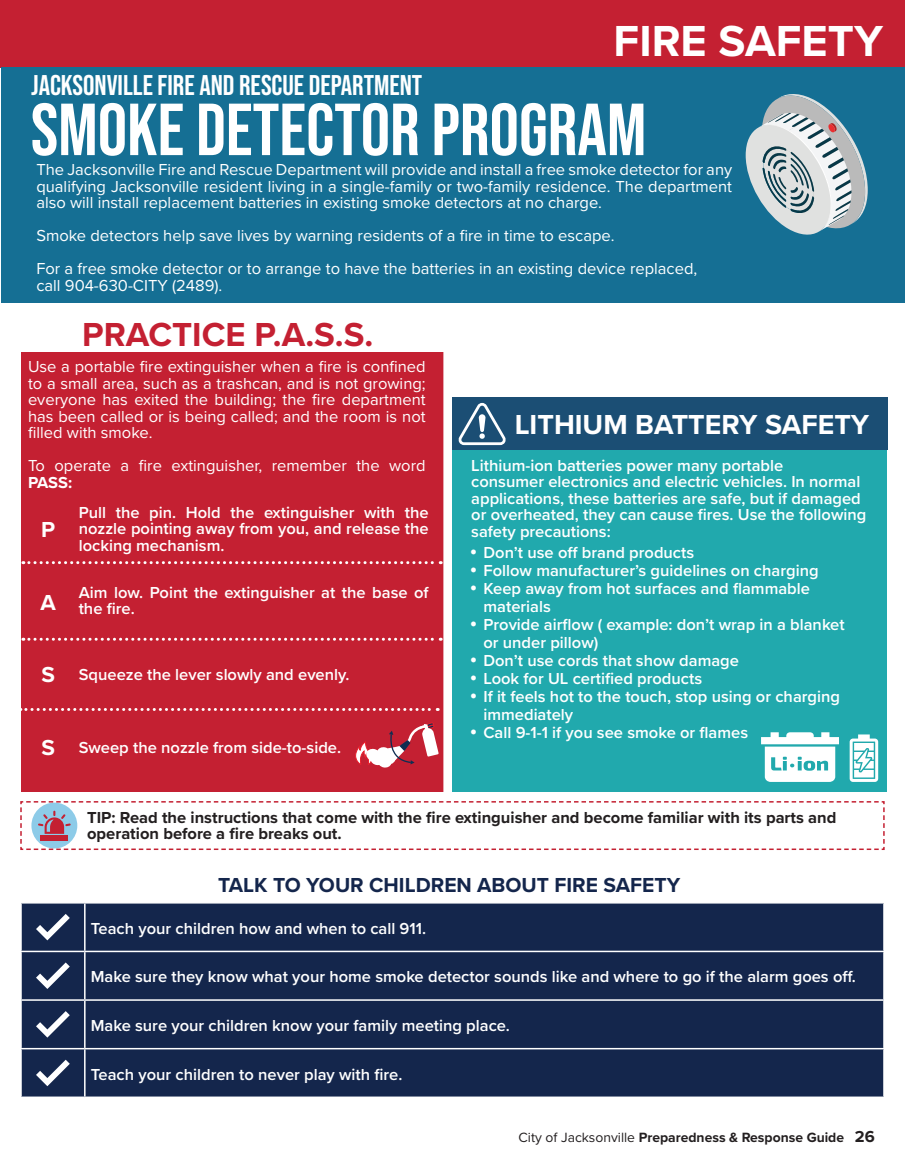
<style>
.page{position:relative;width:905px;height:1175px;background:#fff}
.page>*{position:absolute;margin:0;border:0;box-sizing:border-box;transform-origin:0 0}
.t1{font:73.5px "Bebas Neue";color:#fff}
.t2{font:700 45px "Proxima Nova";color:#fff}
.t3{font:700 34.5px "Proxima Nova";color:#c42032}
.t4{font:28.5px "Bebas Neue";color:#fff}
.t5{font:700 28.5px "Proxima Nova";color:#fff}
.t6{font:700 22.5px "Proxima Nova";color:#fff}
.t7{font:700 21px "Proxima Nova";color:#14264c}
.t8{font:600 16.5px/18px "Proxima Nova";color:#fff}
.t9{font:16.5px/16.5px "Proxima Nova";color:#fff;text-align:justify}
.t10{font:700 16.5px/16.5px "Proxima Nova";color:#231f20}
.t11{font:700 16.5px "Proxima Nova";color:#fff}
.t12{font:700 13.95px "Proxima Nova";color:#231f20}
.s1{font-weight:700;font-size:22.5px}
.s2{font-weight:400}
.s3{font-size:16.5px}
</style>
<div class="page">
<div style="left:21px;top:352px;width:425px;height:439px;background:#c42032"></div>
<div style="left:0;top:0;width:904px;height:67px;background:#c42032"></div>
<div style="left:2px;top:67px;width:902px;height:235px;background:#156f94"></div>
<svg style="left:745px;top:94px;width:122px;height:141px"></svg>
<hr style="left:443px;top:346px;width:3px;height:451px;background:#fff">
<svg style="left:23px;top:561px;width:418px;height:3px"></svg>
<svg style="left:23px;top:637px;width:418px;height:3px"></svg>
<svg style="left:21px;top:708px;width:417px;height:3px"></svg>
<svg style="left:20px;top:801px;width:865px;height:49px"></svg>
<div style="left:22px;top:903px;width:861px;height:193px;background:#14264c"></div>
<hr style="left:84px;top:903px;width:2px;height:47px;background:#fff">
<hr style="left:20px;top:950px;width:65px;height:2px;background:#fff">
<hr style="left:85px;top:950px;width:799px;height:2px;background:#fff">
<hr style="left:84px;top:952px;width:2px;height:47px;background:#fff">
<hr style="left:20px;top:999px;width:65px;height:1px;background:#fff">
<hr style="left:85px;top:999px;width:799px;height:1px;background:#fff">
<hr style="left:84px;top:1000px;width:2px;height:47px;background:#fff">
<hr style="left:20px;top:1047px;width:65px;height:2px;background:#fff">
<hr style="left:85px;top:1047px;width:799px;height:2px;background:#fff">
<hr style="left:84px;top:1049px;width:2px;height:47px;background:#fff">
<svg style="left:36px;top:913px;width:34px;height:27px"></svg>
<svg style="left:36px;top:962px;width:34px;height:27px"></svg>
<svg style="left:36px;top:1011px;width:34px;height:26px"></svg>
<svg style="left:36px;top:1059px;width:34px;height:27px"></svg>
<div style="left:452px;top:398px;width:434px;height:393px;background:#21a9ad"></div>
<div style="left:452px;top:397px;width:435px;height:53px;background:#1b4e74"></div>
<svg style="left:458px;top:403px;width:48px;height:42px"></svg>
<svg style="left:849px;top:734px;width:29px;height:48px"></svg>
<svg style="left:761px;top:732px;width:78px;height:50px"></svg>
<svg style="left:355px;top:722px;width:83px;height:46px"></svg>
<h2 class="t2" style="left:613px;top:7px;width:271px">FIRE SAFETY</h2>
<h3 class="t4" style="left:31px;top:69px;width:392px">JACKSONVILLE FIRE AND RESCUE DEPARTMENT</h3>
<h1 class="t1" style="left:31px;top:88px;width:617px">SMOKE DETECTOR PROGRAM</h1>
<p class="t9" style="left:36px;top:161px;width:697px">The Jacksonville Fire and Rescue Department will provide and install a free smoke detector for any qualifying Jacksonville resident living in a single-family or two-family residence. The department also will install replacement batteries in existing smoke detectors at no charge.</p>
<p class="t9" style="left:36px;top:219px;width:662px;line-height:33px">Smoke detectors help save lives by warning residents of a fire in time to escape.<br>For a free smoke detector or to arrange to have the batteries in an existing device replaced,</p>
<p class="t9" style="left:36px;top:276px;width:187px">call 904-630-CITY (2489).</p>
<h3 class="t3" style="left:82px;top:309px;width:292px">PRACTICE P.A.S.S.</h3>
<p class="t9" style="left:28px;top:358px;width:399px">Use a portable fire extinguisher when a fire is confined to a small area, such as a trashcan, and is not growing; everyone has exited the building; the fire department has been called or is being called; and the room is not filled with smoke.</p>
<p class="t9" style="left:28px;top:457px;width:399px">To operate a fire extinguisher, remember the word</p>
<p class="t11" style="left:28px;top:470px;width:46px">PASS:</p>
<h3 class="t6" style="left:41px;top:512px;width:16px">P</h3>
<p class="t8" style="left:79px;top:503px;width:351px;line-height:16.5px;text-align:justify">Pull the pin. Hold the extinguisher with the nozzle pointing away from you, and release the locking mechanism.</p>
<h3 class="t6" style="left:41px;top:585px;width:17px">A</h3>
<p class="t8" style="left:79px;top:583px;width:351px;line-height:16.5px">Aim low. Point the extinguisher at the base of the fire.</p>
<p class="t8" style="left:41px;top:665px;width:309px"><span class="s1">S</span> Squeeze the lever slowly and evenly.</p>
<p class="t8" style="left:41px;top:737px;width:301px"><span class="s1">S</span> Sweep the nozzle from side-to-side.</p>
<h3 class="t5" style="left:514px;top:403px;width:356px">LITHIUM BATTERY SAFETY</h3>
<p class="t8" style="left:471px;top:456px;width:396px;line-height:16.5px">Lithium-ion batteries power many portable<br>consumer electronics and electric vehicles. In normal applications, these batteries are safe, but if damaged or overheated, they can cause fires. Use the following safety precautions:</p>
<p class="t8" style="left:483px;top:543px;width:363px">Don’t use off brand products<br>Follow manufacturer’s guidelines on charging<br>Keep away from hot surfaces and flammable materials<br>Provide airflow ( example: don’t wrap in a blanket or under pillow)<br>Don’t use cords that show damage<br>Look for UL certified products<br>If it feels hot to the touch, stop using or charging immediately<br>Call 9-1-1 if you see smoke or flames</p>
<p class="t10" style="left:87px;top:808px;width:750px">TIP: Read the instructions that come with the fire extinguisher and become familiar with its parts and operation before a fire breaks out.</p>
<p class="t7" style="left:218px;top:869px;width:463px">TALK TO YOUR CHILDREN ABOUT FIRE SAFETY</p>
<p class="t8" style="left:91px;top:918px;width:337px">Teach your children how and when to call 911.</p>
<p class="t8" style="left:91px;top:967px;width:766px">Make sure they know what your home smoke detector sounds like and where to go if the alarm goes off.</p>
<p class="t8" style="left:91px;top:1015px;width:420px">Make sure your children know your family meeting place.</p>
<p class="t8" style="left:91px;top:1064px;width:313px">Teach your children to never play with fire.</p>
<p class="t12" style="left:518px;top:1126px;width:358px"><span class="s2">City of Jacksonville</span> Preparedness &amp; Response Guide <span class="s3">26</span></p>
</div>
